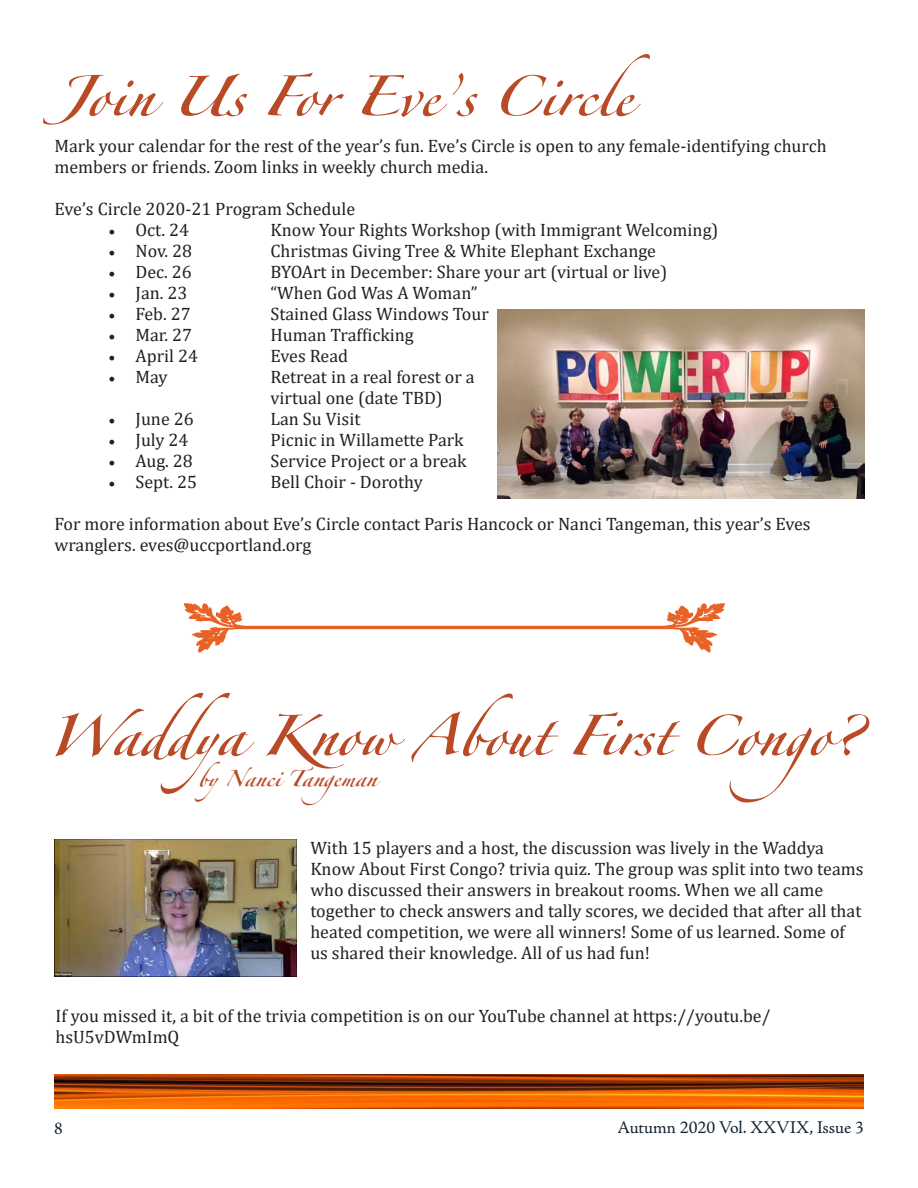
<style>
.page{position:relative;width:918px;height:1188px;background:#fff}
.page>*{position:absolute;margin:0;border:0;box-sizing:border-box;transform-origin:0 0}
.t1{font:90px "Zapfino Forte LT Pro";color:#b84a26}
.t2{font:36px "Zapfino Forte LT Pro";color:#b84a26}
.t3{font:18px/21px "Cambria";color:#231f20}
.t4{font:18px "Adobe Jenson Pro";letter-spacing:-.005em;color:#102131}
.t5{font:18px "Minion Pro";color:#102131}
.s1{font-family:"Minion Pro"}
</style>
<div class="page">
<img style="left:54px;top:1074px;width:810px;height:35px">
<img style="left:183px;top:603px;width:542px;height:50px">
<img style="left:497px;top:310px;width:368px;height:189px">
<img style="left:55px;top:840px;width:242px;height:136px">
<p class="t1" style="left:55px;top:31px;width:580px">Join Us For Eve’s Circle</p>
<p class="t3" style="left:55px;top:136px;width:774px">Mark your calendar for the rest of the year’s fun. Eve’s Circle is open to any female-identifying church members or friends. Zoom links in weekly church media.</p>
<p class="t3" style="left:55px;top:199px;width:302px">Eve’s Circle 2020-21 Program Schedule</p>
<p class="t3" style="left:109px;top:220px;width:82px"><span class="s1">•</span> Oct. 24</p>
<p class="t3" style="left:271px;top:220px;width:449px">Know Your Rights Workshop (with Immigrant Welcoming)</p>
<p class="t3" style="left:109px;top:241px;width:85px"><span class="s1">•</span> Nov. 28</p>
<p class="t3" style="left:271px;top:241px;width:387px">Christmas Giving Tree &amp; White Elephant Exchange</p>
<p class="t3" style="left:109px;top:262px;width:85px"><span class="s1">•</span> Dec. 26</p>
<p class="t3" style="left:271px;top:262px;width:398px">BYOArt in December: Share your art (virtual or live)</p>
<p class="t3" style="left:109px;top:283px;width:80px"><span class="s1">•</span> Jan. 23</p>
<p class="t3" style="left:271px;top:283px;width:209px">“When God Was A Woman”</p>
<p class="t3" style="left:109px;top:304px;width:84px"><span class="s1">•</span> Feb. 27</p>
<p class="t3" style="left:271px;top:304px;width:220px">Stained Glass Windows Tour</p>
<p class="t3" style="left:109px;top:325px;width:85px"><span class="s1">•</span> Mar. 27</p>
<p class="t3" style="left:271px;top:325px;width:145px">Human Trafficking</p>
<p class="t3" style="left:109px;top:346px;width:91px"><span class="s1">•</span> April 24</p>
<p class="t3" style="left:271px;top:346px;width:79px">Eves Read</p>
<p class="t3" style="left:109px;top:367px;width:61px"><span class="s1">•</span> May</p>
<p class="t3" style="left:271px;top:367px;width:206px">Retreat in a real forest or a virtual one (date TBD)</p>
<p class="t3" style="left:109px;top:409px;width:87px"><span class="s1">•</span> June 26</p>
<p class="t3" style="left:271px;top:409px;width:91px">Lan Su Visit</p>
<p class="t3" style="left:109px;top:430px;width:81px"><span class="s1">•</span> July 24</p>
<p class="t3" style="left:271px;top:430px;width:195px">Picnic in Willamette Park</p>
<p class="t3" style="left:109px;top:451px;width:86px"><span class="s1">•</span> Aug. 28</p>
<p class="t3" style="left:271px;top:451px;width:198px">Service Project or a break</p>
<p class="t3" style="left:109px;top:472px;width:90px"><span class="s1">•</span> Sept. 25</p>
<p class="t3" style="left:271px;top:472px;width:154px">Bell Choir - Dorothy</p>
<p class="t3" style="left:55px;top:514px;width:758px">For more information about Eve’s Circle contact Paris Hancock or Nanci Tangeman, this year’s Eves wranglers. eves@uccportland.org</p>
<p class="t1" style="left:47px;top:671px;width:821px">Waddya Know About First Congo?</p>
<p class="t2" style="left:198px;top:752px;width:180px">by Nanci Tangeman</p>
<p class="t3" style="left:310px;top:837px;width:555px">With 15 players and a host, the discussion was lively in the Waddya Know About First Congo? trivia quiz. The group was split into two teams who discussed their answers in breakout rooms. When we all came together to check answers and tally scores, we decided that after all that heated competition, we were all winners! Some of us learned. Some of us shared their knowledge. All of us had fun!</p>
<p class="t3" style="left:56px;top:1005px;width:716px">If you missed it, a bit of the trivia competition is on our YouTube channel at https://youtu.be/ hsU5vDWmImQ</p>
<p class="t5" style="left:54px;top:1116px;width:10px">8</p>
<p class="t4" style="left:617px;top:1118px;width:248px">Autumn 2020 Vol. XXVIX, Issue 3</p>
</div>
